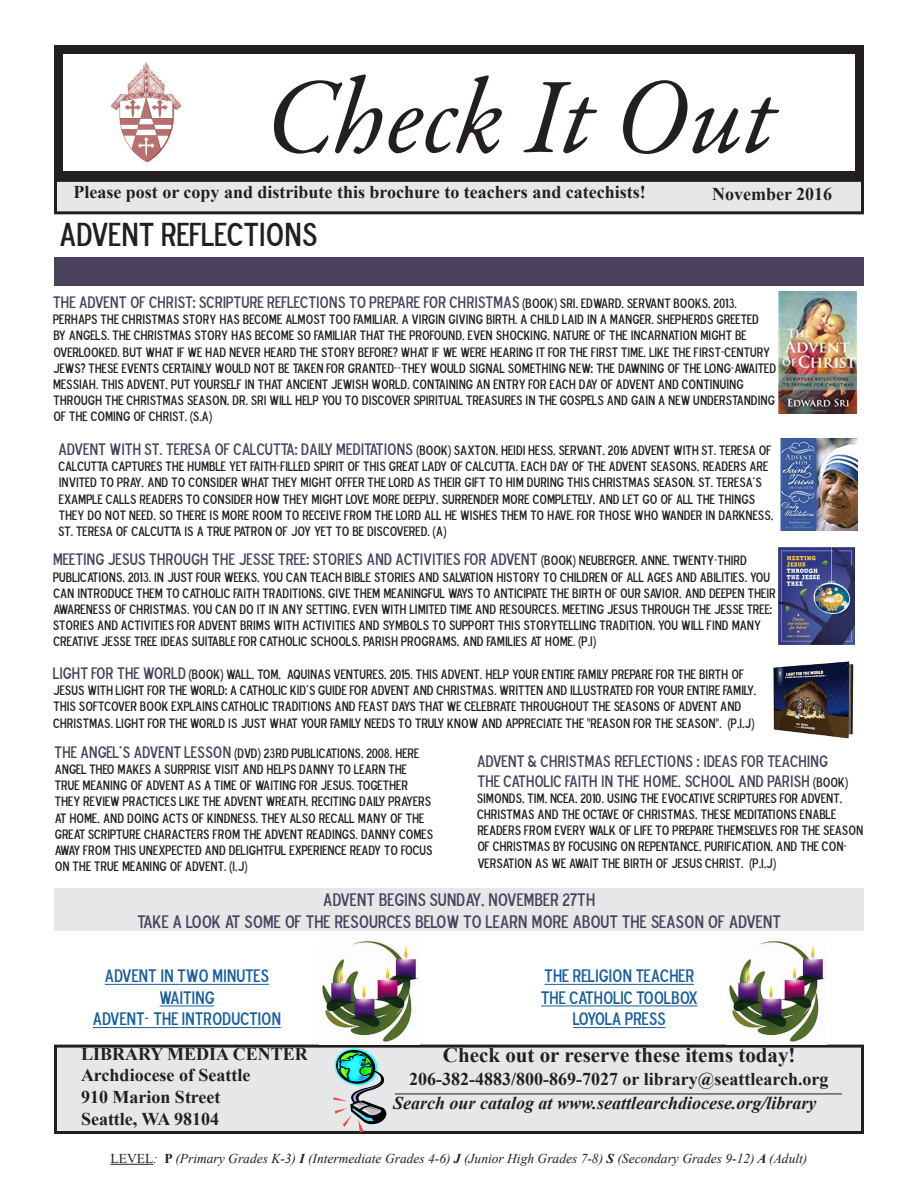
<style>
.page{position:relative;width:918px;height:1188px;background:#fff}
.page>*{position:absolute;margin:0;border:0;box-sizing:border-box;transform-origin:0 0}
.t1{font:italic 108px "Garamond Premr Pro";letter-spacing:-.005em;color:#231f20}
.t2{font:33px "Blue Highway D Type";color:#231f20}
.t3{font:700 21px "Times New Roman";color:#231f20}
.t4{font:700 18px "Times New Roman";color:#231f20}
.t5{font:18px "Blue Highway D Type";color:#4a425c}
.t6{font:18px "Blue Highway D Type";color:#175d9e}
.t7{font:italic 700 18px "Times New Roman";color:#231f20}
.t8{font:16.5px/19.8px "Blue Highway D Type";color:#4a425c}
.t9{font:13.5px/16.2px "Blue Highway D Type";color:#231f20}
.t10{font:italic 13.5px "Times New Roman";color:#231f20}
.s1{font-size:13.5px;color:#231f20}
.s2{font-size:16.5px;color:#4a425c}
.s3{font-style:normal}
.s4{font-weight:700;font-style:normal}
.s5{font-weight:700}
</style>
<div class="page">
<div style="left:56px;top:180px;width:806px;height:33px;background:#e6e7e9"></div>
<div style="left:54px;top:179px;width:810px;height:35px;border:3px solid #231f20"></div>
<div style="left:54px;top:45px;width:810px;height:135px;border:9px solid #231f20"></div>
<div style="left:56px;top:1046px;width:806px;height:86px;background:#e6e7e9"></div>
<div style="left:54px;top:1045px;width:810px;height:89px;border:3px solid #231f20"></div>
<hr style="left:395px;top:1094px;width:447px;height:1px;background:#231f20">
<svg style="left:333px;top:1048px;width:53px;height:84px"></svg>
<img style="left:110px;top:54px;width:73px;height:108px">
<hr style="left:111px;top:1164px;width:42px;height:1px;background:#231f20">
<div style="left:54px;top:257px;width:810px;height:28px;background:#4a425c"></div>
<img style="left:780px;top:439px;width:78px;height:91px">
<img style="left:779px;top:292px;width:77px;height:122px">
<img style="left:779px;top:548px;width:75px;height:97px">
<img style="left:773px;top:661px;width:81px;height:78px">
<div style="left:54px;top:889px;width:810px;height:42px;background:#e6e7e9"></div>
<hr style="left:105px;top:984px;width:164px;height:1px;background:#175d9e">
<hr style="left:160px;top:1006px;width:54px;height:1px;background:#175d9e">
<hr style="left:93px;top:1027px;width:188px;height:1px;background:#175d9e">
<hr style="left:545px;top:984px;width:149px;height:1px;background:#175d9e">
<hr style="left:541px;top:1006px;width:157px;height:1px;background:#175d9e">
<hr style="left:573px;top:1027px;width:93px;height:1px;background:#175d9e">
<img style="left:322px;top:941px;width:96px;height:101px">
<img style="left:729px;top:941px;width:96px;height:101px">
<p class="t1" style="left:265px;top:50px;width:512px">Check It Out</p>
<p class="t4" style="left:73px;top:179px;width:574px">Please post or copy and distribute this brochure to teachers and catechists!</p>
<p class="t4" style="left:712px;top:181px;width:122px">November 2016</p>
<p class="t2" style="left:59px;top:214px;width:259px">ADVENT REFLECTIONS</p>
<p class="t8" style="left:53px;top:292px;width:685px">THE ADVENT OF CHRIST: SCRIPTURE REFLECTIONS TO PREPARE FOR CHRISTMAS <span class="s1">(BOOK) SRI, EDWARD, SERVANT BOOKS, 2013.</span></p>
<p class="t9" style="left:53px;top:311px;width:724px">PERHAPS THE CHRISTMAS STORY HAS BECOME ALMOST TOO FAMILIAR. A VIRGIN GIVING BIRTH. A CHILD LAID IN A MANGER. SHEPHERDS GREETED<br>BY ANGELS. THE CHRISTMAS STORY HAS BECOME SO FAMILIAR THAT THE PROFOUND, EVEN SHOCKING, NATURE OF THE INCARNATION MIGHT BE OVERLOOKED. BUT WHAT IF WE HAD NEVER HEARD THE STORY BEFORE? WHAT IF WE WERE HEARING IT FOR THE FIRST TIME, LIKE THE FIRST-CENTURY JEWS? THESE EVENTS CERTAINLY WOULD NOT BE TAKEN FOR GRANTED--THEY WOULD SIGNAL SOMETHING NEW: THE DAWNING OF THE LONG-AWAITED MESSIAH. THIS ADVENT, PUT YOURSELF IN THAT ANCIENT JEWISH WORLD. CONTAINING AN ENTRY FOR EACH DAY OF ADVENT AND CONTINUING THROUGH THE CHRISTMAS SEASON, DR. SRI WILL HELP YOU TO DISCOVER SPIRITUAL TREASURES IN THE GOSPELS AND GAIN A NEW UNDERSTANDING OF THE COMING OF CHRIST. (S,A)</p>
<p class="t9" style="left:59px;top:442px;width:716px"><span class="s2">ADVENT WITH ST. TERESA OF CALCUTTA: DAILY MEDITATIONS</span> (BOOK) SAXTON, HEIDI HESS, SERVANT, 2016 ADVENT WITH ST. TERESA OF CALCUTTA CAPTURES THE HUMBLE YET FAITH-FILLED SPIRIT OF THIS GREAT LADY OF CALCUTTA. EACH DAY OF THE ADVENT SEASONS, READERS ARE INVITED TO PRAY, AND TO CONSIDER WHAT THEY MIGHT OFFER THE LORD AS THEIR GIFT TO HIM DURING THIS CHRISTMAS SEASON. ST. TERESA'S EXAMPLE CALLS READERS TO CONSIDER HOW THEY MIGHT LOVE MORE DEEPLY, SURRENDER MORE COMPLETELY, AND LET GO OF ALL THE THINGS THEY DO NOT NEED, SO THERE IS MORE ROOM TO RECEIVE FROM THE LORD ALL HE WISHES THEM TO HAVE. FOR THOSE WHO WANDER IN DARKNESS, ST. TERESA OF CALCUTTA IS A TRUE PATRON OF JOY YET TO BE DISCOVERED. (A)</p>
<p class="t8" style="left:53px;top:549px;width:695px">MEETING JESUS THROUGH THE JESSE TREE: STORIES AND ACTIVITIES FOR ADVENT <span class="s1">(BOOK) NEUBERGER, ANNE, TWENTY-THIRD</span></p>
<p class="t9" style="left:53px;top:568px;width:724px">PUBLICATIONS, 2013. IN JUST FOUR WEEKS, YOU CAN TEACH BIBLE STORIES AND SALVATION HISTORY TO CHILDREN OF ALL AGES AND ABILITIES. YOU CAN INTRODUCE THEM TO CATHOLIC FAITH TRADITIONS, GIVE THEM MEANINGFUL WAYS TO ANTICIPATE THE BIRTH OF OUR SAVIOR, AND DEEPEN THEIR AWARENESS OF CHRISTMAS. YOU CAN DO IT IN ANY SETTING, EVEN WITH LIMITED TIME AND RESOURCES. MEETING JESUS THROUGH THE JESSE TREE:<br>STORIES AND ACTIVITIES FOR ADVENT BRIMS WITH ACTIVITIES AND SYMBOLS TO SUPPORT THIS STORYTELLING TRADITION. YOU WILL FIND MANY CREATIVE JESSE TREE IDEAS SUITABLE FOR CATHOLIC SCHOOLS, PARISH PROGRAMS, AND FAMILIES AT HOME. (P,I)</p>
<p class="t9" style="left:53px;top:666px;width:705px"><span class="s2">LIGHT FOR THE WORLD</span> (BOOK) WALL, TOM, AQUINAS VENTURES, 2015. THIS ADVENT, HELP YOUR ENTIRE FAMILY PREPARE FOR THE BIRTH OF JESUS WITH LIGHT FOR THE WORLD: A CATHOLIC KID'S GUIDE FOR ADVENT AND CHRISTMAS. WRITTEN AND ILLUSTRATED FOR YOUR ENTIRE FAMILY, THIS SOFTCOVER BOOK EXPLAINS CATHOLIC TRADITIONS AND FEAST DAYS THAT WE CELEBRATE THROUGHOUT THE SEASONS OF ADVENT AND CHRISTMAS. LIGHT FOR THE WORLD IS JUST WHAT YOUR FAMILY NEEDS TO TRULY KNOW AND APPRECIATE THE "REASON FOR THE SEASON". (P,I,J)</p>
<p class="t9" style="left:54px;top:745px;width:380px"><span class="s2">THE ANGEL'S ADVENT LESSON</span> (DVD) 23RD PUBLICATIONS, 2008. HERE ANGEL THEO MAKES A SURPRISE VISIT AND HELPS DANNY TO LEARN THE TRUE MEANING OF ADVENT AS A TIME OF WAITING FOR JESUS. TOGETHER THEY REVIEW PRACTICES LIKE THE ADVENT WREATH, RECITING DAILY PRAYERS AT HOME, AND DOING ACTS OF KINDNESS. THEY ALSO RECALL MANY OF THE GREAT SCRIPTURE CHARACTERS FROM THE ADVENT READINGS. DANNY COMES AWAY FROM THIS UNEXPECTED AND DELIGHTFUL EXPERIENCE READY TO FOCUS ON THE TRUE MEANING OF ADVENT. (I,J)</p>
<p class="t8" style="left:477px;top:751px;width:373px">ADVENT &amp; CHRISTMAS REFLECTIONS : IDEAS FOR TEACHING<br>THE CATHOLIC FAITH IN THE HOME, SCHOOL AND PARISH <span class="s1">(BOOK)</span></p>
<p class="t9" style="left:477px;top:790px;width:387px">SIMONDS, TIM, NCEA, 2010. USING THE EVOCATIVE SCRIPTURES FOR ADVENT, CHRISTMAS AND THE OCTAVE OF CHRISTMAS, THESE MEDITATIONS ENABLE READERS FROM EVERY WALK OF LIFE TO PREPARE THEMSELVES FOR THE SEASON OF CHRISTMAS BY FOCUSING ON REPENTANCE, PURIFICATION, AND THE CON-VERSATION AS WE AWAIT THE BIRTH OF JESUS CHRIST. (P,I,J)</p>
<p class="t5" style="left:323px;top:889px;width:273px">ADVENT BEGINS SUNDAY, NOVEMBER 27TH</p>
<p class="t5" style="left:137px;top:910px;width:645px">TAKE A LOOK AT SOME OF THE RESOURCES BELOW TO LEARN MORE ABOUT THE SEASON OF ADVENT</p>
<p class="t6" style="left:105px;top:964px;width:165px">ADVENT IN TWO MINUTES</p>
<p class="t6" style="left:160px;top:986px;width:56px">WAITING</p>
<p class="t6" style="left:93px;top:1007px;width:189px">ADVENT- THE INTRODUCTION</p>
<p class="t4" style="left:81px;top:1041px;width:228px">LIBRARY MEDIA CENTER</p>
<p class="t4" style="left:81px;top:1062px;width:171px">Archdiocese of Seattle</p>
<p class="t4" style="left:81px;top:1084px;width:141px">910 Marion Street</p>
<p class="t4" style="left:81px;top:1106px;width:140px">Seattle, WA 98104</p>
<p class="t6" style="left:545px;top:964px;width:151px">THE RELIGION TEACHER</p>
<p class="t6" style="left:541px;top:986px;width:158px">THE CATHOLIC TOOLBOX</p>
<p class="t6" style="left:573px;top:1007px;width:94px">LOYOLA PRESS</p>
<p class="t3" style="left:443px;top:1040px;width:354px">Check out or reserve these items today!</p>
<p class="t4" style="left:409px;top:1066px;width:421px">206-382-4883/800-869-7027 or library@seattlearch.org</p>
<p class="t7" style="left:393px;top:1091px;width:425px">Search our catalog at www.seattlearchdiocese.org/library</p>
<p class="t10" style="left:111px;top:1149px;width:698px"><span class="s3">LEVEL</span>: <span class="s4">P</span> (Primary Grades K-3) <span class="s5">I</span> (Intermediate Grades 4-6) <span class="s5">J</span> (Junior High Grades 7-8) <span class="s5">S</span> (Secondary Grades 9-12) <span class="s5">A</span> (Adult)</p>
</div>
